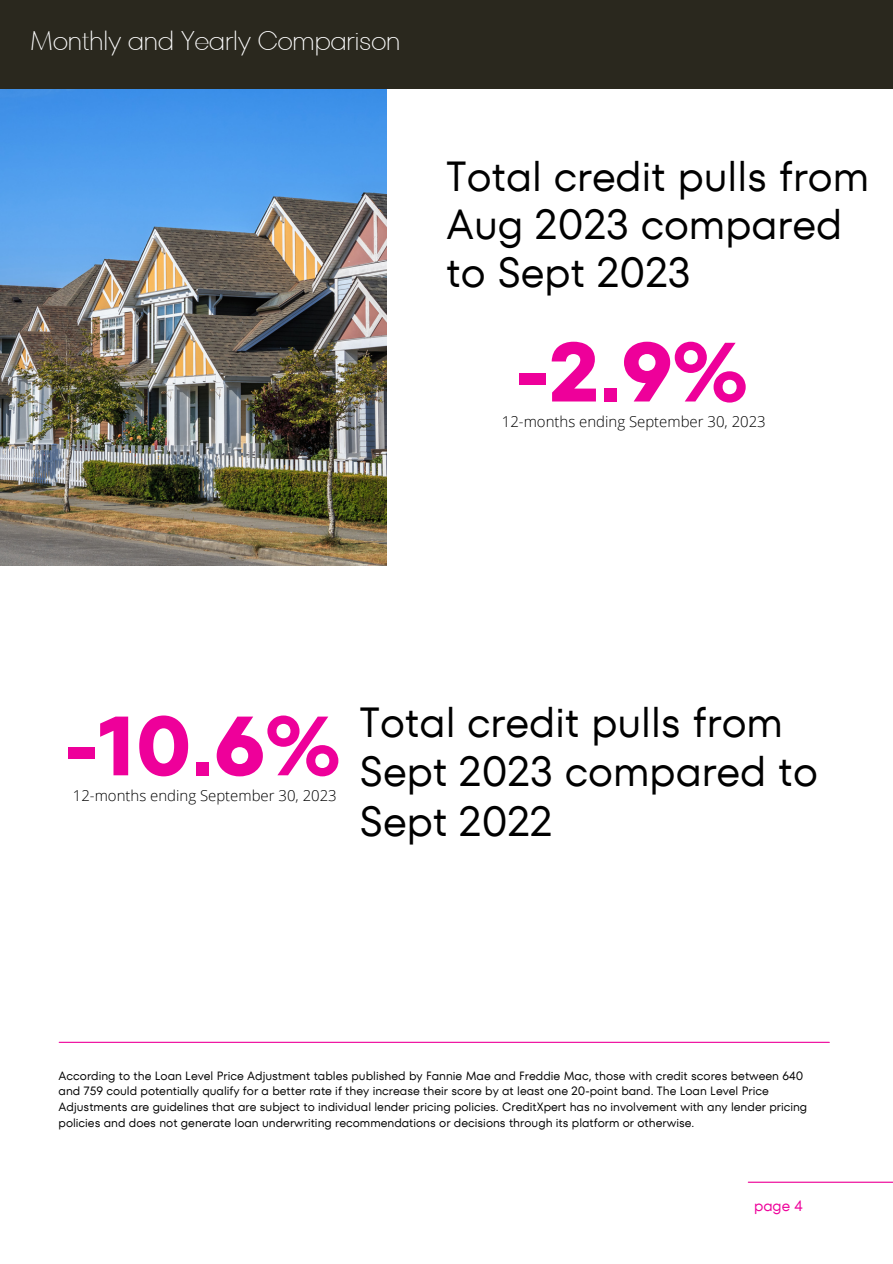
<style>
.page{position:relative;width:893px;height:1264px;background:#fff}
.page>*{position:absolute;margin:0;border:0;box-sizing:border-box;transform-origin:0 0}
.t1{font:700 83.85px "TT Fors";color:#ee009a}
.t2{font:42px/49.5px "TT Fors";color:#000}
.t3{font:41.85px/48.3px "TT Fors";color:#000}
.t4{font:200 27px "TT Fors Display";color:#fff}
.t5{font:300 15px "Open Sans";color:#000}
.t6{font:15px "TT Fors";color:#ee009a}
.t7{font:12px/15.8px "TT Fors";color:#000}
</style>
<div class="page">
<div style="left:0;top:0;width:892px;height:89px;background:#2a281e"></div>
<hr style="left:748px;top:1181px;width:144px;height:1px;background:#ee009a">
<hr style="left:59px;top:1041px;width:770px;height:1px;background:#ee009a">
<img style="left:0;top:89px;width:387px;height:476px">
<p class="t4" style="left:30px;top:22px;width:372px">Monthly and Yearly Comparison</p>
<p class="t3" style="left:446px;top:152px;width:424px">Total credit pulls from<br>Aug 2023 compared to Sept 2023</p>
<p class="t1" style="left:515px;top:313px;width:234px">-2.9%</p>
<p class="t5" style="left:502px;top:411px;width:265px">12-months ending September 30, 2023</p>
<p class="t1" style="left:65px;top:687px;width:277px">-10.6%</p>
<p class="t5" style="left:73px;top:785px;width:265px">12-months ending September 30, 2023</p>
<p class="t2" style="left:359px;top:697px;width:460px">Total credit pulls from<br>Sept 2023 compared to<br>Sept 2022</p>
<p class="t7" style="left:59px;top:1067px;width:750px">According to the Loan Level Price Adjustment tables published by Fannie Mae and Freddie Mac, those with credit scores between 640 and 759 could potentially qualify for a better rate if they increase their score by at least one 20-point band. The Loan Level Price Adjustments are guidelines that are subject to individual lender pricing policies. CreditXpert has no involvement with any lender pricing policies and does not generate loan underwriting recommendations or decisions through its platform or otherwise.</p>
<p class="t6" style="left:754px;top:1194px;width:50px">page 4</p>
</div>
